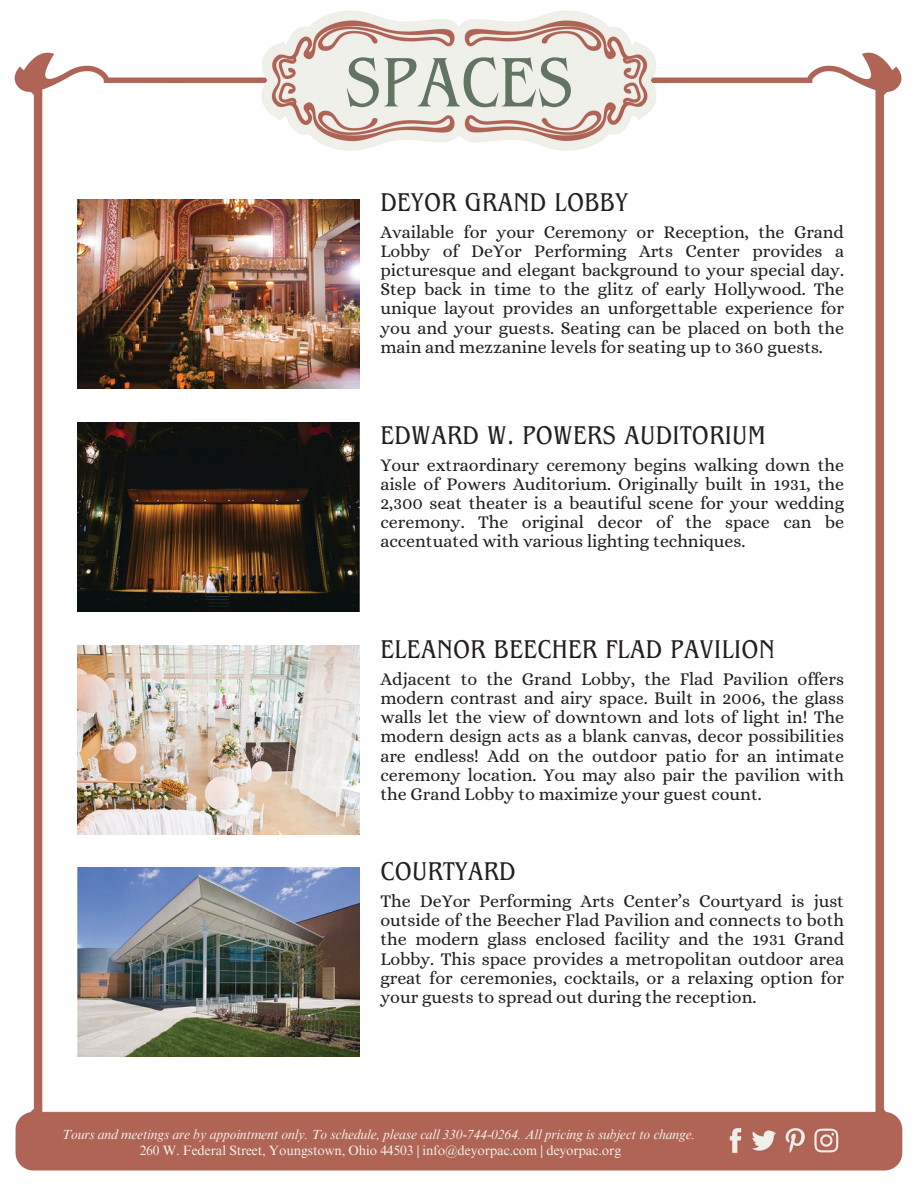
<style>
.page{position:relative;width:918px;height:1188px;background:#fff}
.page>*{position:absolute;margin:0;border:0;box-sizing:border-box;transform-origin:0 0}
.t1{font:condensed 73.5px "Benguiat Pro ITC";letter-spacing:.01em;color:#637463}
.t2{font:condensed 27px "Benguiat Pro ITC";letter-spacing:.015em;color:#231f20}
.t3{font:18px/19.2px "Alice";letter-spacing:-.005em;color:#231f20;text-align:justify}
.t4{font:italic 13.5px "Times NRMT Pro";letter-spacing:-.01em;color:#f4f0eb}
.t5{font:13.5px "Times NRMT Pro";letter-spacing:-.01em;color:#f4f0eb}
</style>
<div class="page">
<img style="left:14px;top:10px;width:889px;height:1161px">
<img style="left:77px;top:200px;width:283px;height:189px">
<img style="left:77px;top:422px;width:282px;height:189px">
<img style="left:77px;top:645px;width:283px;height:189px">
<img style="left:77px;top:868px;width:282px;height:189px">
<h1 class="t1" style="left:345px;top:56px;width:230px">SPACES</h1>
<h2 class="t2" style="left:380px;top:193px;width:249px">DEYOR GRAND LOBBY</h2>
<h2 class="t3" style="left:380px;top:222px;width:465px">Available for your Ceremony or Reception, the Grand Lobby of DeYor Performing Arts Center provides a picturesque and elegant background to your special day.<br>Step back in time to the glitz of early Hollywood. The unique layout provides an unforgettable experience for you and your guests. Seating can be placed on both the main and mezzanine levels for seating up to 360 guests.</h2>
<h3 class="t2" style="left:380px;top:425px;width:387px">EDWARD W. POWERS AUDITORIUM</h3>
<p class="t3" style="left:380px;top:455px;width:465px">Your extraordinary ceremony begins walking down the aisle of Powers Auditorium. Originally built in 1931, the 2,300 seat theater is a beautiful scene for your wedding ceremony. The original decor of the space can be accentuated with various lighting techniques.</p>
<p class="t2" style="left:380px;top:640px;width:396px">ELEANOR BEECHER FLAD PAVILION</p>
<p class="t3" style="left:380px;top:669px;width:465px">Adjacent to the Grand Lobby, the Flad Pavilion offers modern contrast and airy space. Built in 2006, the glass walls let the view of downtown and lots of light in! The modern design acts as a blank canvas, decor possibilities are endless! Add on the outdoor patio for an intimate ceremony location. You may also pair the pavilion with the Grand Lobby to maximize your guest count.</p>
<p class="t2" style="left:380px;top:862px;width:137px">COURTYARD</p>
<h3 class="t3" style="left:380px;top:892px;width:465px">The DeYor Performing Arts Center’s Courtyard is just outside of the Beecher Flad Pavilion and connects to both the modern glass enclosed facility and the 1931 Grand Lobby. This space provides a metropolitan outdoor area great for ceremonies, cocktails, or a relaxing option for your guests to spread out during the reception.</h3>
<p class="t4" style="left:62px;top:1129px;width:635px">Tours and meetings are by appointment only. To schedule, please call 330-744-0264. All pricing is subject to change.</p>
<h2 class="t5" style="left:140px;top:1145px;width:483px">260 W. Federal Street, Youngstown, Ohio 44503 | info@deyorpac.com | deyorpac.org</h2>
</div>
